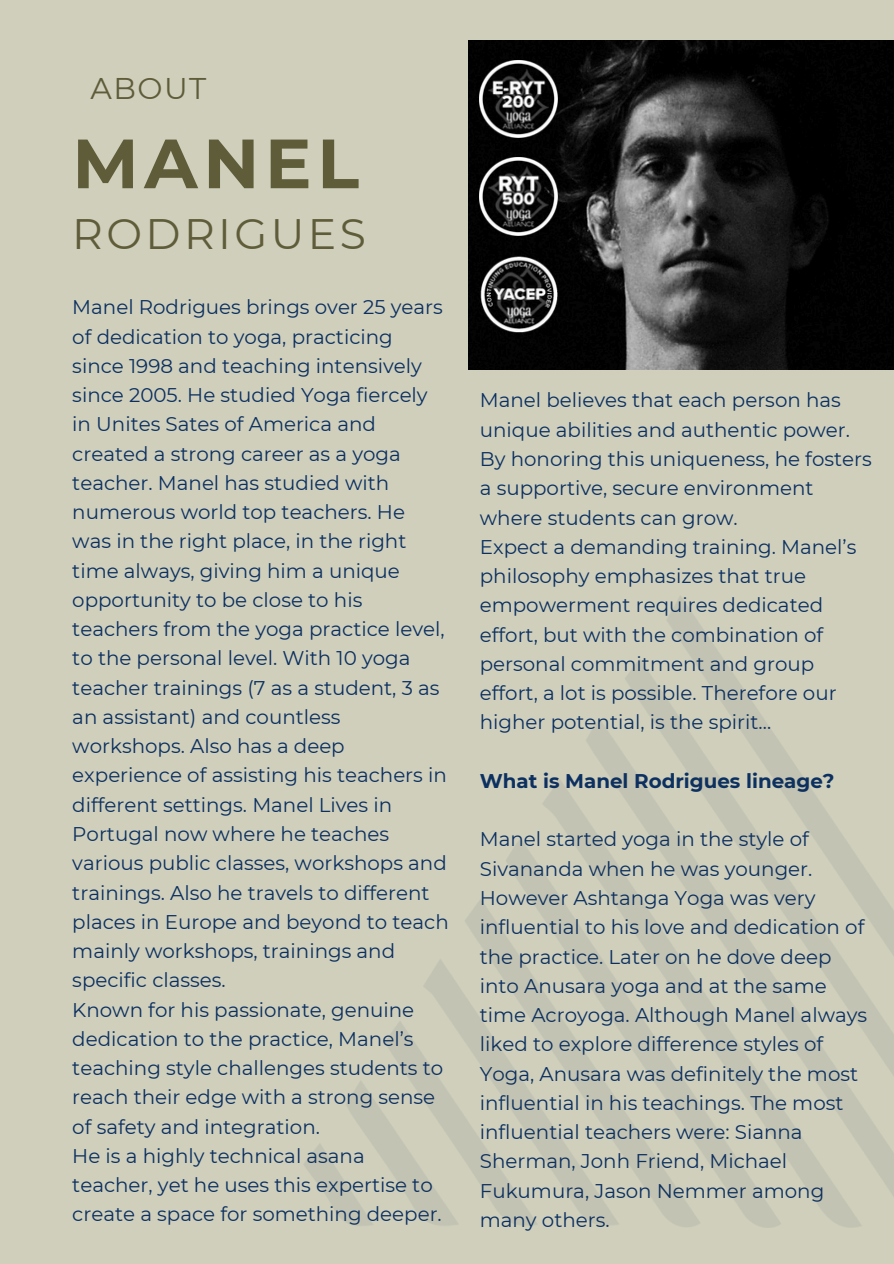
<style>
.page{position:relative;width:894px;height:1264px;background:#fff}
.page>*{position:absolute;margin:0;border:0;box-sizing:border-box;transform-origin:0 0}
.t1{font:700 69.45px "Montserrat";letter-spacing:.08em;color:#5f5c39}
.t2{font:42.45px "Montserrat";letter-spacing:.08em;color:#5f5c39}
.t3{font:29.85px "Montserrat";letter-spacing:.05em;color:#5f5c39}
.t4{font:19.8px/29.2px "Montserrat";color:#0c3060}
.t5{font:700 19.8px "Montserrat";color:#0c3060}
</style>
<div class="page">
<div style="left:0;top:0;width:893px;height:1263px;background:#cfcfbc"></div>
<img style="left:468px;top:41px;width:425px;height:328px">
<img style="left:479px;top:60px;width:78px;height:78px">
<img style="left:479px;top:255px;width:78px;height:78px">
<img style="left:479px;top:158px;width:78px;height:77px">
<h4 class="t3" style="left:90px;top:70px;width:117px">ABOUT</h4>
<p class="t1" style="left:72px;top:121px;width:288px">MANEL</p>
<p class="t2" style="left:72px;top:208px;width:295px">RODRIGUES</p>
<p class="t4" style="left:72px;top:292px;width:378px">Manel Rodrigues brings over 25 years of dedication to yoga, practicing since 1998 and teaching intensively since 2005. He studied Yoga fiercely in Unites Sates of America and created a strong career as a yoga teacher. Manel has studied with numerous world top teachers. He was in the right place, in the right time always, giving him a unique opportunity to be close to his teachers from the yoga practice level, to the personal level. With 10 yoga teacher trainings (7 as a student, 3 as an assistant) and countless workshops. Also has a deep experience of assisting his teachers in different settings. Manel Lives in Portugal now where he teaches various public classes, workshops and trainings. Also he travels to different places in Europe and beyond to teach mainly workshops, trainings and specific classes.</p>
<p class="t4" style="left:72px;top:994px;width:372px">Known for his passionate, genuine dedication to the practice, Manel’s teaching style challenges students to reach their edge with a strong sense of safety and integration.</p>
<p class="t4" style="left:72px;top:1141px;width:371px">He is a highly technical asana teacher, yet he uses this expertise to create a space for something deeper.</p>
<h3 class="t4" style="left:479px;top:386px;width:393px">Manel believes that each person has unique abilities and authentic power.<br>By honoring this uniqueness, he fosters a supportive, secure environment where students can grow.</h3>
<h1 class="t4" style="left:479px;top:532px;width:378px">Expect a demanding training. Manel’s philosophy emphasizes that true empowerment requires dedicated effort, but with the combination of personal commitment and group effort, a lot is possible. Therefore our higher potential, is the spirit…</h1>
<h2 class="t5" style="left:479px;top:768px;width:356px">What is Manel Rodrigues lineage?</h2>
<p class="t4" style="left:479px;top:824px;width:389px">Manel started yoga in the style of Sivananda when he was younger.<br>However Ashtanga Yoga was very influential to his love and dedication of the practice. Later on he dove deep into Anusara yoga and at the same time Acroyoga. Although Manel always liked to explore difference styles of Yoga, Anusara was definitely the most influential in his teachings. The most influential teachers were: Sianna Sherman, Jonh Friend, Michael Fukumura, Jason Nemmer among many others.</p>
</div>
